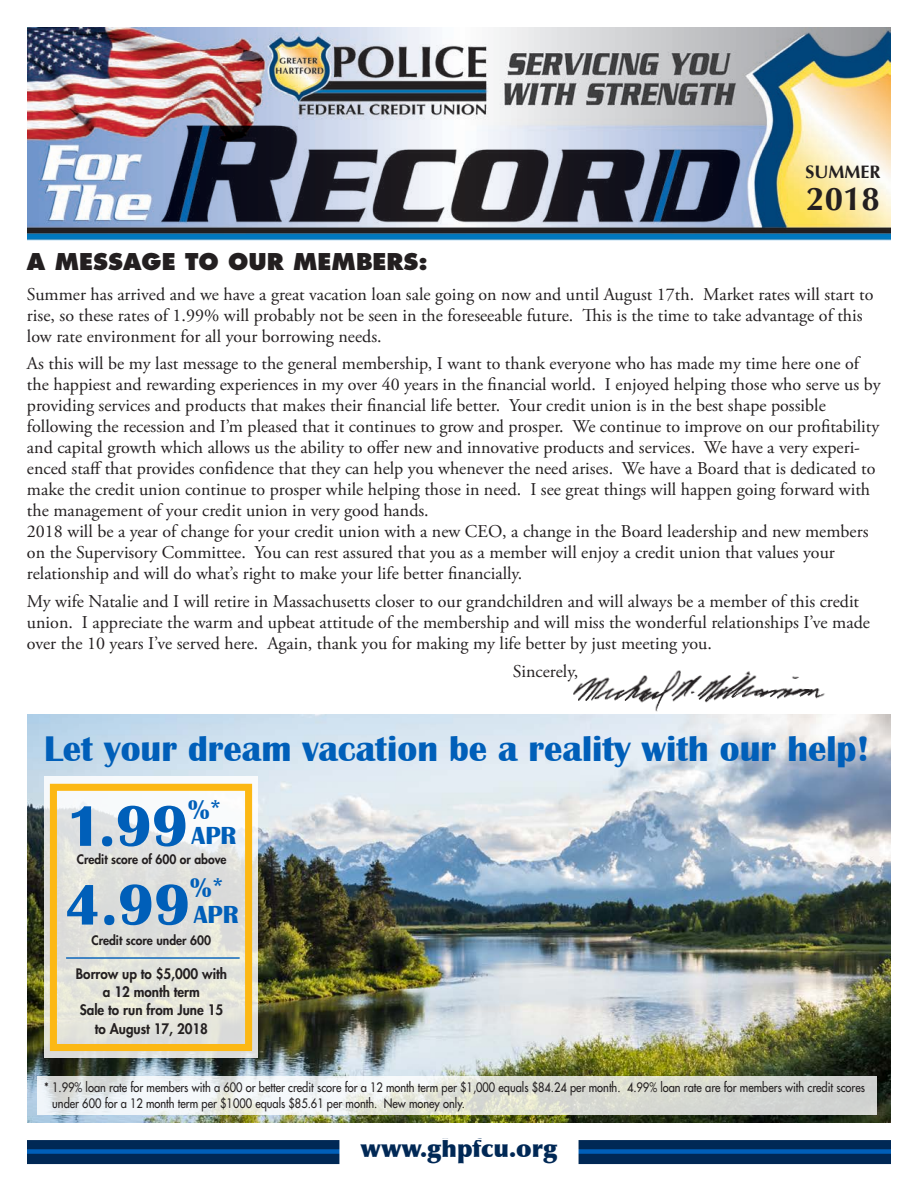
<style>
.page{position:relative;width:918px;height:1188px;background:#fff}
.page>*{position:absolute;margin:0;border:0;box-sizing:border-box;transform-origin:0 0}
.t1{font:700 59.25px "Britannic";color:#005fb9}
.t2{font:700 36.75px "Britannic";color:#005fb9}
.t3{font:700 33px "Optima";color:#231f20}
.t4{font:700 28.05px "Britannic";color:#005fb9}
.t5{font:700 25.35px "Britannic";color:#005fb9}
.t6{font:900 24px "Optima";color:#002855}
.t7{font:800 22.5px "Futura Std";color:#231f20}
.t8{font:18px/21px "Adobe Garamond Pro";color:#231f20}
.t9{font:700 18px "Optima";color:#231f20}
.t10{font:800 14.1px/18.3px "Futura Std";color:#231f20;text-align:center;scale:.95 1}
.t11{font:500 12.75px/15.6px "Futura Std";color:#231f20;scale:.87 1}
.t12{font:800 12.75px "Futura Std";color:#231f20;scale:.95 1}
</style>
<div class="page">
<img style="left:27px;top:27px;width:864px;height:213px">
<img style="left:558px;top:670px;width:267px;height:45px">
<div style="left:27px;top:1140px;width:864px;height:24px;background:#002855"></div>
<div style="left:27px;top:1149px;width:864px;height:5px;background:#005fb9"></div>
<div style="left:340px;top:1139px;width:238px;height:33px;background:#fff"></div>
<img style="left:27px;top:715px;width:864px;height:407px">
<svg style="left:37px;top:1076px;width:840px;height:39px"></svg>
<svg style="left:44px;top:777px;width:214px;height:281px;fill:#e2e2dc"></svg>
<div style="left:50px;top:784px;width:202px;height:267px;border:7px solid #fcb814"></div>
<hr style="left:66px;top:957px;width:174px;height:2px;background:#005fb9">
<p class="t9" style="left:806px;top:162px;width:77px">SUMMER</p>
<p class="t3" style="left:806px;top:179px;width:75px">2018</p>
<p class="t7" style="left:27px;top:247px;width:402px">A MESSAGE TO OUR MEMBERS:</p>
<p class="t8" style="left:27px;top:284px;width:848px">Summer has arrived and we have a great vacation loan sale going on now and until August 17th. Market rates will start to rise, so these rates of 1.99% will probably not be seen in the foreseeable future. This is the time to take advantage of this low rate environment for all your borrowing needs.</p>
<p class="t8" style="left:27px;top:354px;width:855px">As this will be my last message to the general membership, I want to thank everyone who has made my time here one of the happiest and rewarding experiences in my over 40 years in the financial world. I enjoyed helping those who serve us by providing services and products that makes their financial life better. Your credit union is in the best shape possible following the recession and I’m pleased that it continues to grow and prosper. We continue to improve on our profitability and capital growth which allows us the ability to offer new and innovative products and services. We have a very experi&shy;enced staff that provides confidence that they can help you whenever the need arises. We have a Board that is dedicated to make the credit union continue to prosper while helping those in need. I see great things will happen going forward with the management of your credit union in very good hands.</p>
<p class="t8" style="left:27px;top:522px;width:843px">2018 will be a year of change for your credit union with a new CEO, a change in the Board leadership and new members on the Supervisory Committee. You can rest assured that you as a member will enjoy a credit union that values your relationship and will do what’s right to make your life better financially.</p>
<p class="t8" style="left:27px;top:592px;width:844px">My wife Natalie and I will retire in Massachusetts closer to our grandchildren and will always be a member of this credit union. I appreciate the warm and upbeat attitude of the membership and will miss the wonderful relationships I’ve made over the 10 years I’ve served here. Again, thank you for making my life better by just meeting you.</p>
<p class="t8" style="left:513px;top:661px;width:67px">Sincerely,</p>
<p class="t2" style="left:44px;top:728px;width:827px">Let your dream vacation be a reality with our help!</p>
<p class="t1" style="left:66px;top:793px;width:123px">1.99</p>
<p class="t4" style="left:188px;top:793px;width:35px">%*</p>
<p class="t5" style="left:192px;top:821px;width:46px">APR</p>
<p class="t12" style="left:77px;top:851px;width:159px">Credit score of 600 or above</p>
<p class="t1" style="left:65px;top:871px;width:127px">4.99</p>
<p class="t4" style="left:190px;top:872px;width:35px">%*</p>
<p class="t5" style="left:194px;top:900px;width:46px">APR</p>
<p class="t12" style="left:91px;top:932px;width:128px">Credit score under 600</p>
<p class="t10" style="left:76px;top:964px;width:161px">Borrow up to $5,000 with a 12 month term<br>Sale to run from June 15 to August 17, 2018</p>
<p class="t11" style="left:52px;top:1080px;width:936px;text-indent:-8px">* 1.99% loan rate for members with a 600 or better credit score for a 12 month term per $1,000 equals $84.24 per month. 4.99% loan rate are for members with credit scores under 600 for a 12 month term per $1000 equals $85.61 per month. New money only.</p>
<p class="t6" style="left:361px;top:1134px;width:198px">www.ghpfcu.org</p>
</div>
